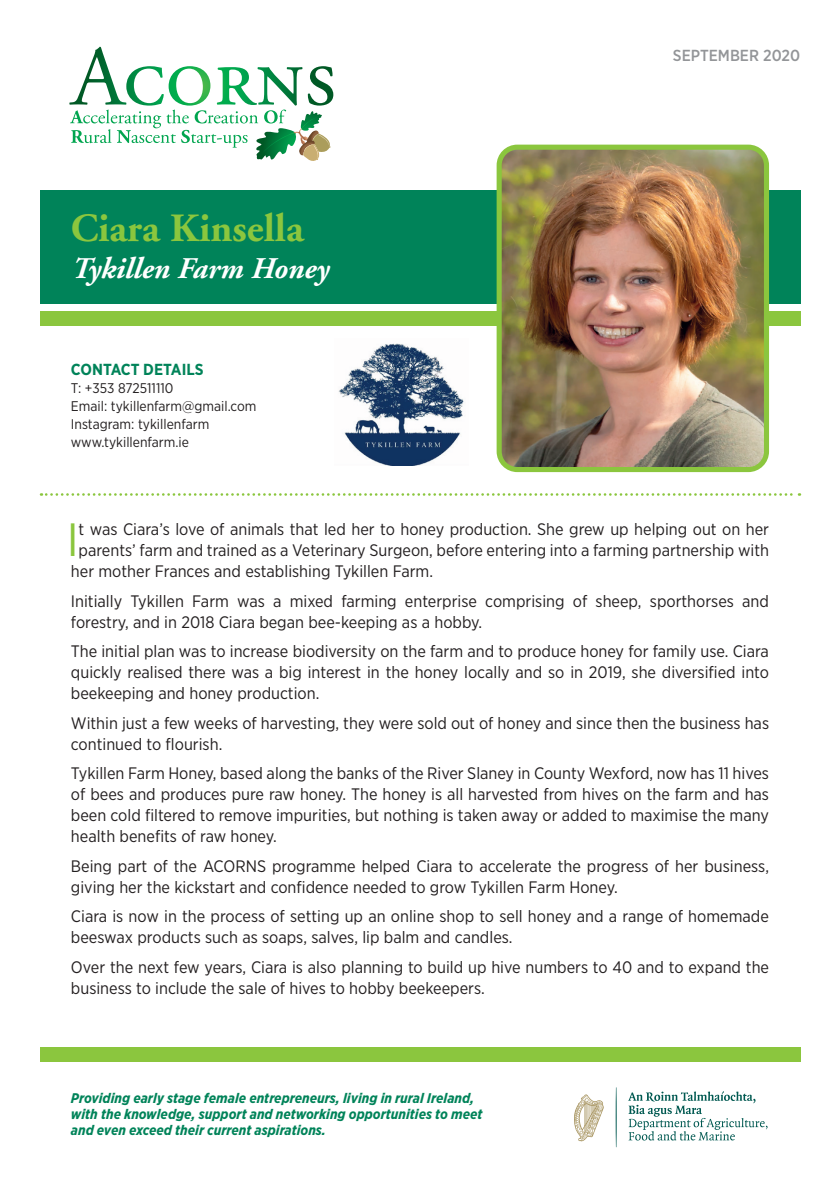
<style>
.page{position:relative;width:840px;height:1191px;background:#fff}
.page>*{position:absolute;margin:0;border:0;box-sizing:border-box;transform-origin:0 0}
.t1{font:46.6px "Gotham Narrow";color:#8bc63e}
.t2{font:700 40px "Adobe Garamond";color:#8bc63e}
.t3{font:italic 700 30px "Adobe Garamond";color:#fff}
.t4{font:16.6px/21px "Gotham Narrow";color:#231f20}
.t5{font:700 16px "Gotham Narrow";color:#008359}
.t6{font:500 16px "Gotham Narrow";color:#939598}
.t7{font:italic 700 14px/16px "Gotham Narrow";color:#008359}
.t8{font:14px/18px "Gotham Narrow";color:#231f20}
</style>
<div class="page">
<svg style="left:69px;top:47px;width:264px;height:114px"></svg>
<div style="left:40px;top:1047px;width:759px;height:14px;background:#8bc63e"></div>
<div style="left:40px;top:190px;width:759px;height:114px;background:#008359"></div>
<div style="left:40px;top:311px;width:759px;height:15px;background:#8bc63e"></div>
<svg style="left:41px;top:493px;width:758px;height:3px"></svg>
<img style="left:502px;top:147px;width:264px;height:319px">
<div style="left:496px;top:145px;width:272px;height:327px;border:5px solid #8bc63e;border-radius:18px"></div>
<svg style="left:628px;top:1091px;width:139px;height:49px"></svg>
<svg style="left:615px;top:1088px;width:1px;height:59px"></svg>
<svg style="left:574px;top:1094px;width:29px;height:47px"></svg>
<img style="left:338px;top:343px;width:126px;height:122px">
<h2 class="t2" style="left:71px;top:206px;width:234px">Ciara Kinsella</h2>
<h3 class="t3" style="left:71px;top:252px;width:258px">Tykillen Farm Honey</h3>
<p class="t5" style="left:71px;top:359px;width:134px">CONTACT DETAILS</p>
<p class="t8" style="left:71px;top:379px;width:187px">T: +353 872511110<br>Email: tykillenfarm@gmail.com<br>Instagram: tykillenfarm www.tykillenfarm.ie</p>
<p class="t6" style="left:672px;top:45px;width:129px">SEPTEMBER 2020</p>
<h1 class="t1" style="left:67px;top:511px;width:13px">I</h1>
<p class="t4" style="left:79px;top:518px;width:691px">t was Ciara’s love of animals that led her to honey production. She grew up helping out on her</p>
<p class="t4" style="left:79px;top:539px;width:691px">parents’ farm and trained as a Veterinary Surgeon, before entering into a farming partnership with</p>
<p class="t4" style="left:71px;top:560px;width:363px">her mother Frances and establishing Tykillen Farm.</p>
<p class="t4" style="left:71px;top:590px;width:699px">Initially Tykillen Farm was a mixed farming enterprise comprising of sheep, sporthorses and forestry, and in 2018 Ciara began bee-keeping as a hobby.</p>
<p class="t4" style="left:71px;top:640px;width:699px;text-align:justify">The initial plan was to increase biodiversity on the farm and to produce honey for family use. Ciara quickly realised there was a big interest in the honey locally and so in 2019, she diversified into beekeeping and honey production.</p>
<p class="t4" style="left:71px;top:712px;width:699px">Within just a few weeks of harvesting, they were sold out of honey and since then the business has continued to flourish.</p>
<p class="t4" style="left:71px;top:762px;width:699px;text-align:justify">Tykillen Farm Honey, based along the banks of the River Slaney in County Wexford, now has 11 hives of bees and produces pure raw honey. The honey is all harvested from hives on the farm and has been cold filtered to remove impurities, but nothing is taken away or added to maximise the many health benefits of raw honey.</p>
<p class="t4" style="left:71px;top:855px;width:699px">Being part of the ACORNS programme helped Ciara to accelerate the progress of her business, giving her the kickstart and confidence needed to grow Tykillen Farm Honey.</p>
<p class="t4" style="left:71px;top:905px;width:699px">Ciara is now in the process of setting up an online shop to sell honey and a range of homemade beeswax products such as soaps, salves, lip balm and candles.</p>
<p class="t4" style="left:71px;top:956px;width:699px">Over the next few years, Ciara is also planning to build up hive numbers to 40 and to expand the business to include the sale of hives to hobby beekeepers.</p>
<p class="t7" style="left:71px;top:1089px;width:413px">Providing early stage female entrepreneurs, living in rural Ireland, with the knowledge, support and networking opportunities to meet and even exceed their current aspirations.</p>
</div>
